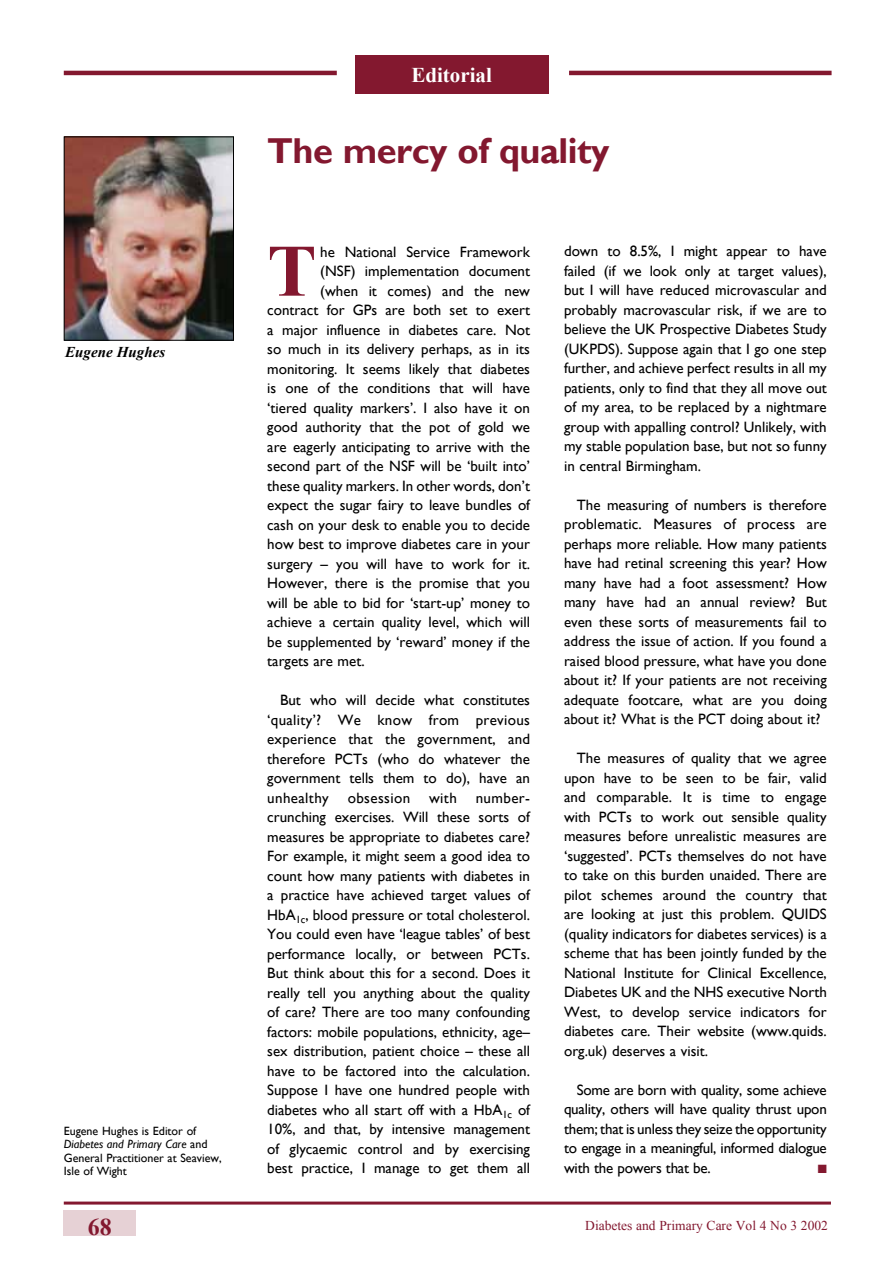
<style>
.page{position:relative;width:893px;height:1263px;background:#fff}
.page>*{position:absolute;margin:0;border:0;box-sizing:border-box;transform-origin:0 0}
.t1{font:700 73.95px "Times New Roman";color:#83182f}
.t2{font:700 36px "Gill Sans";letter-spacing:-.015em;color:#83182f}
.t3{font:700 24px "Times New Roman";color:#83182f}
.t4{font:700 21px "Times New Roman";color:#fff}
.t5{font:15px/19.5px "Gill Sans";color:#000;text-align:justify}
.t6{font:italic 700 15px "Times New Roman";color:#000}
.t7{font:15px "Gill Sans";letter-spacing:.025em;color:#000}
.t8{font:13.5px "Times New Roman";color:#83182f}
.t9{font:12px/13.5px "Gill Sans";color:#000}
.t10{font:12px "Zapf Dingbats ITC";color:#83182f}
.s1{font-style:italic}
</style>
<div class="page">
<hr style="left:64px;top:71px;width:273px;height:4px;background:#83182f">
<hr style="left:569px;top:71px;width:263px;height:4px;background:#83182f">
<div style="left:355px;top:55px;width:193px;height:39px;background:#83182f"></div>
<div style="left:64px;top:1210px;width:72px;height:26px;background:#e6d1d5"></div>
<hr style="left:64px;top:1201px;width:767px;height:3px;background:#83182f">
<img style="left:66px;top:138px;width:166px;height:201px">
<div style="left:64px;top:136px;width:170px;height:205px;border:1px solid #000"></div>
<h3 class="t4" style="left:411px;top:60px;width:82px">Editorial</h3>
<p class="t6" style="left:65px;top:341px;width:101px">Eugene Hughes</p>
<p class="t9" style="left:64px;top:1124px;width:159px">Eugene Hughes is Editor of<br><span class="s1">Diabetes and Primary Care</span> and<br>General Practitioner at Seaview,<br>Isle of Wight</p>
<h2 class="t2" style="left:267px;top:129px;width:344px">The mercy of quality</h2>
<h1 class="t1" style="left:267px;top:220px;width:51px">T</h1>
<p class="t5" style="left:320px;top:242px;width:211px">he National Service Framework</p>
<p class="t5" style="left:320px;top:261px;width:211px">(NSF) implementation document</p>
<p class="t5" style="left:320px;top:281px;width:211px">(when it comes) and the new</p>
<p class="t5" style="left:267px;top:300px;width:264px">contract for GPs are both set to exert</p>
<p class="t5" style="left:267px;top:320px;width:264px">a major influence in diabetes care. Not</p>
<p class="t5" style="left:267px;top:339px;width:264px">so much in its delivery perhaps, as in its</p>
<p class="t5" style="left:267px;top:359px;width:264px">monitoring. It seems likely that diabetes</p>
<p class="t5" style="left:267px;top:378px;width:264px">is one of the conditions that will have</p>
<p class="t5" style="left:267px;top:398px;width:264px">‘tiered quality markers’. I also have it on</p>
<p class="t5" style="left:267px;top:417px;width:264px">good authority that the pot of gold we</p>
<p class="t5" style="left:267px;top:437px;width:264px">are eagerly anticipating to arrive with the</p>
<p class="t5" style="left:267px;top:456px;width:264px">second part of the NSF will be ‘built into’</p>
<p class="t5" style="left:267px;top:476px;width:264px">these quality markers. In other words, don’t</p>
<p class="t5" style="left:267px;top:495px;width:264px">expect the sugar fairy to leave bundles of</p>
<p class="t5" style="left:267px;top:515px;width:264px">cash on your desk to enable you to decide</p>
<p class="t5" style="left:267px;top:534px;width:264px">how best to improve diabetes care in your</p>
<p class="t5" style="left:267px;top:554px;width:264px">surgery – you will have to work for it.</p>
<p class="t5" style="left:267px;top:573px;width:264px">However, there is the promise that you</p>
<p class="t5" style="left:267px;top:593px;width:264px">will be able to bid for ‘start-up’ money to</p>
<p class="t5" style="left:267px;top:612px;width:264px">achieve a certain quality level, which will</p>
<p class="t5" style="left:267px;top:632px;width:264px">be supplemented by ‘reward’ money if the</p>
<p class="t5" style="left:267px;top:651px;width:99px">targets are met.</p>
<p class="t5" style="left:267px;top:690px;width:264px;text-indent:13px">But who will decide what constitutes ‘quality’? We know from previous experience that the government, and therefore PCTs (who do whatever the government tells them to do), have an unhealthy</p>
<p class="t5" style="left:267px;top:788px;width:264px;text-indent:208px">number&shy;crunching exercises. Will these sorts of measures be appropriate to diabetes care?<br>For example, it might seem a good idea to count how many patients with diabetes in a practice have achieved target values of HbA<sub>1c</sub>, blood pressure or total cholesterol.<br>You could even have ‘league tables’ of best performance locally, or between PCTs.<br>But think about this for a second. Does it really tell you anything about the quality of care? There are too many confounding factors: mobile populations, ethnicity, age– sex distribution, patient choice – these all have to be factored into the calculation.<br>Suppose I have one hundred people with diabetes who all start off with a HbA<sub>1c</sub> of 10%, and that, by intensive management of glycaemic control and by exercising best practice, I manage to get them all</p>
<p class="t7" style="left:348px;top:789px;width:64px">obsession</p>
<p class="t5" style="left:429px;top:788px;width:29px">with</p>
<p class="t5" style="left:564px;top:241px;width:264px">down to 8.5%, I might appear to have failed (if we look only at target values), but I will have reduced microvascular and probably macrovascular risk, if we are to believe the UK Prospective Diabetes Study (UKPDS). Suppose again that I go one step further, and achieve perfect results in all my patients, only to find that they all move out of my area, to be replaced by a nightmare group with appalling control? Unlikely, with my stable population base, but not so funny in central Birmingham.</p>
<p class="t5" style="left:564px;top:495px;width:264px;text-indent:13px">The measuring of numbers is therefore problematic. Measures of process are perhaps more reliable. How many patients have had retinal screening this year? How many have had a foot assessment? How many have had an annual review? But even these sorts of measurements fail to address the issue of action. If you found a raised blood pressure, what have you done about it? If your patients are not receiving adequate footcare, what are you doing about it? What is the PCT doing about it?</p>
<p class="t5" style="left:564px;top:748px;width:264px;text-indent:13px">The measures of quality that we agree upon have to be seen to be fair, valid and comparable. It is time to engage with PCTs to work out sensible quality measures before unrealistic measures are ‘suggested’. PCTs themselves do not have to take on this burden unaided. There are pilot schemes around the country that are looking at just this problem. QUIDS (quality indicators for diabetes services) is a scheme that has been jointly funded by the National Institute for Clinical Excellence, Diabetes UK and the NHS executive North West, to develop service indicators for diabetes care. Their website (www.quids. org.uk) deserves a visit.</p>
<p class="t5" style="left:564px;top:1080px;width:264px;text-indent:13px">Some are born with quality, some achieve quality, others will have quality thrust upon them; that is unless they seize the opportunity to engage in a meaningful, informed dialogue with the powers that be.</p>
<p class="t10" style="left:818px;top:1163px;width:11px">■</p>
<h3 class="t3" style="left:88px;top:1210px;width:26px">68</h3>
<p class="t8" style="left:585px;top:1217px;width:244px">Diabetes and Primary Care Vol 4 No 3 2002</p>
</div>
